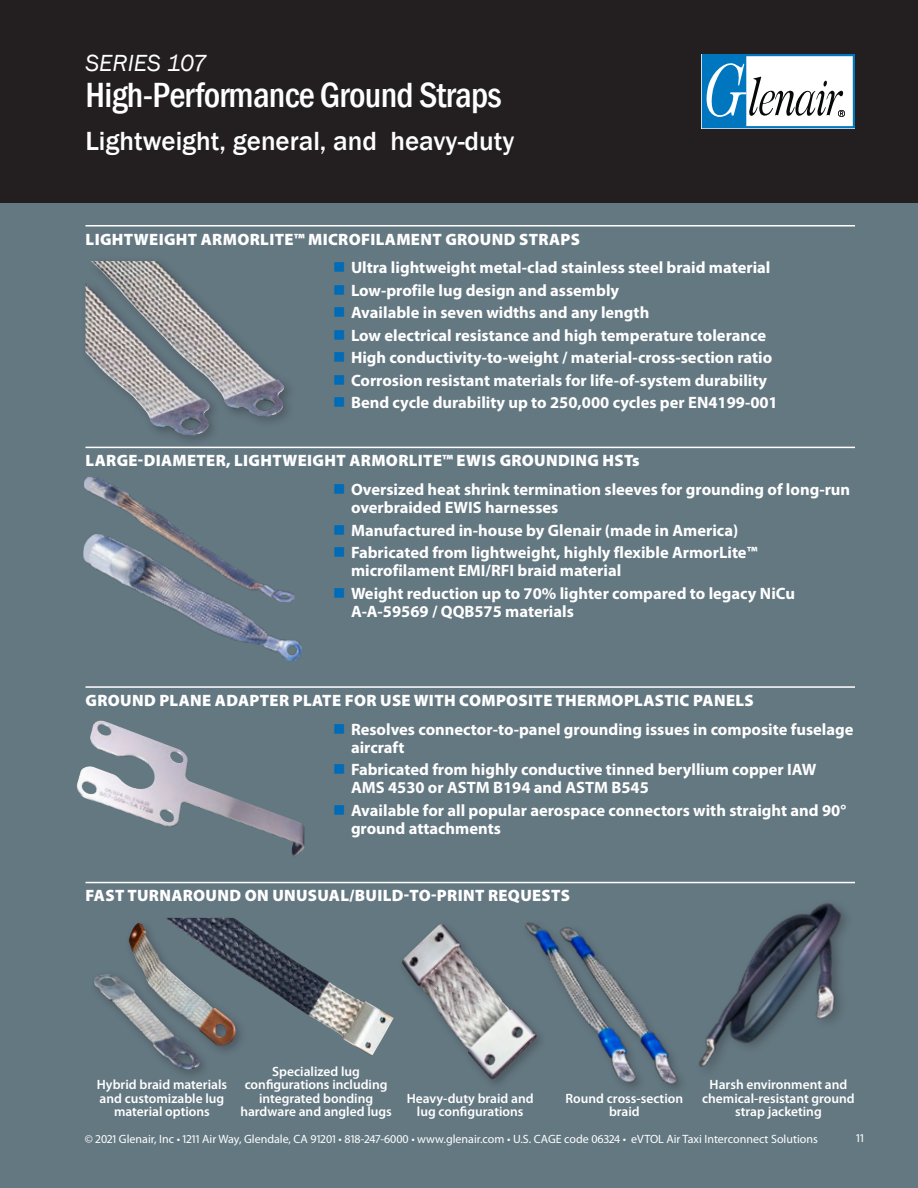
<style>
.page{position:relative;width:918px;height:1188px;background:#647882}
.page>*{position:absolute;margin:0;border:0;box-sizing:border-box;transform-origin:0 0}
.gray_h_lg{font:500 condensed 36px "Franklin Gothic";letter-spacing:-.02em;color:#fff}
.gray_h_prod{font:500 27px "Franklin Gothic";color:#fff}
.gray_h_sm_i{font:italic 24px "Franklin Gothic";color:#fff}
.t1{font:700 16.5px/18px "Myriad Pro";color:#fff}
.QCS_head_w__ra{font:900 16.5px "Myriad Pro";letter-spacing:.02em;color:#fff}
.cap_c_W{font:600 13.5px/13.5px "Myriad Pro";color:#fff;text-align:center}
.t2{font:12px "Myriad Pro";color:#fff}
</style>
<div class="page">
<div style="left:0;top:0;width:918px;height:202px;background:#231f20"></div>
<svg style="left:702px;top:54px;width:153px;height:74px;background:#a0c3d9"></svg>
<hr style="left:86px;top:882px;width:769px;height:1px;background:#fff">
<img style="left:548px;top:927px;width:124px;height:162px">
<hr style="left:86px;top:225px;width:769px;height:1px;background:#fff">
<img style="left:91px;top:261px;width:195px;height:156px">
<div style="left:80px;top:279px;width:141px;height:168px;background:#231f20;opacity:.35"></div>
<img style="left:86px;top:283px;width:125px;height:154px">
<hr style="left:86px;top:447px;width:769px;height:1px;background:#fff">
<hr style="left:86px;top:686px;width:769px;height:2px;background:#fff">
<img style="left:94px;top:974px;width:108px;height:96px">
<div style="left:397px;top:920px;width:151px;height:170px;background:#231f20;opacity:.35"></div>
<img style="left:402px;top:924px;width:135px;height:156px">
<img style="left:672px;top:881px;width:183px;height:208px">
<div style="left:124px;top:919px;width:123px;height:138px;background:#231f20;opacity:.35"></div>
<img style="left:128px;top:923px;width:36px;height:124px">
<img style="left:76px;top:721px;width:229px;height:135px">
<img style="left:84px;top:477px;width:99px;height:56px">
<img style="left:83px;top:533px;width:219px;height:128px">
<img style="left:164px;top:918px;width:230px;height:138px">
<p class="gray_h_sm_i" style="left:86px;top:48px;width:123px">SERIES 107</p>
<p class="gray_h_lg" style="left:86px;top:71px;width:418px">High-Performance Ground Straps</p>
<p class="gray_h_prod" style="left:86px;top:125px;width:430px">Lightweight, general, and heavy-duty</p>
<p class="QCS_head_w__ra" style="left:86px;top:230px;width:496px">LIGHTWEIGHT ARMORLITE™ MICROFILAMENT GROUND STRAPS</p>
<p class="t1" style="left:351px;top:258px;width:421px">Ultra lightweight metal-clad stainless steel braid material</p>
<p class="t1" style="left:351px;top:281px;width:270px">Low-profile lug design and assembly</p>
<p class="t1" style="left:351px;top:303px;width:300px">Available in seven widths and any length</p>
<p class="t1" style="left:351px;top:326px;width:417px">Low electrical resistance and high temperature tolerance</p>
<p class="t1" style="left:351px;top:348px;width:423px">High conductivity-to-weight / material-cross-section ratio</p>
<p class="t1" style="left:351px;top:371px;width:418px">Corrosion resistant materials for life-of-system durability</p>
<p class="t1" style="left:351px;top:393px;width:428px">Bend cycle durability up to 250,000 cycles per EN4199-001</p>
<p class="QCS_head_w__ra" style="left:86px;top:451px;width:556px">LARGE-DIAMETER, LIGHTWEIGHT ARMORLITE™ EWIS GROUNDING HSTs</p>
<p class="t1" style="left:351px;top:480px;width:501px">Oversized heat shrink termination sleeves for grounding of long-run overbraided EWIS harnesses</p>
<p class="t1" style="left:351px;top:520px;width:389px">Manufactured in-house by Glenair (made in America)</p>
<p class="t1" style="left:351px;top:543px;width:408px">Fabricated from lightweight, highly flexible ArmorLite™ microfilament EMI/RFI braid material</p>
<p class="t1" style="left:351px;top:583px;width:446px">Weight reduction up to 70% lighter compared to legacy NiCu<br>A-A-59569 / QQB575 materials</p>
<p class="QCS_head_w__ra" style="left:86px;top:691px;width:670px">GROUND PLANE ADAPTER PLATE FOR USE WITH COMPOSITE THERMOPLASTIC PANELS</p>
<p class="t1" style="left:351px;top:720px;width:504px">Resolves connector-to-panel grounding issues in composite fuselage aircraft</p>
<p class="t1" style="left:351px;top:760px;width:467px">Fabricated from highly conductive tinned beryllium copper IAW<br>AMS 4530 or ASTM B194 and ASTM B545</p>
<p class="t1" style="left:351px;top:801px;width:497px">Available for all popular aerospace connectors with straight and 90° ground attachments</p>
<p class="QCS_head_w__ra" style="left:86px;top:886px;width:486px">FAST TURNAROUND ON UNUSUAL/BUILD-TO-PRINT REQUESTS</p>
<p class="cap_c_W" style="left:97px;top:1077px;width:132px">Hybrid braid materials and customizable lug material options</p>
<p class="cap_c_W" style="left:240px;top:1064px;width:153px">Specialized lug configurations including integrated bonding hardware and angled lugs</p>
<p class="cap_c_W" style="left:407px;top:1091px;width:128px">Heavy-duty braid and lug configurations</p>
<p class="cap_c_W" style="left:566px;top:1091px;width:119px">Round cross-section braid</p>
<p class="cap_c_W" style="left:702px;top:1077px;width:154px">Harsh environment and chemical-resistant ground strap jacketing</p>
<p class="t2" style="left:85px;top:1132px;width:734px">© 2021 Glenair, Inc • 1211 Air Way, Glendale, CA 91201 • 818-247-6000 • www.glenair.com • U.S. CAGE code 06324 • eVTOL Air Taxi Interconnect Solutions</p>
<p class="t2" style="left:856px;top:1131px;width:9px">11</p>
</div>
